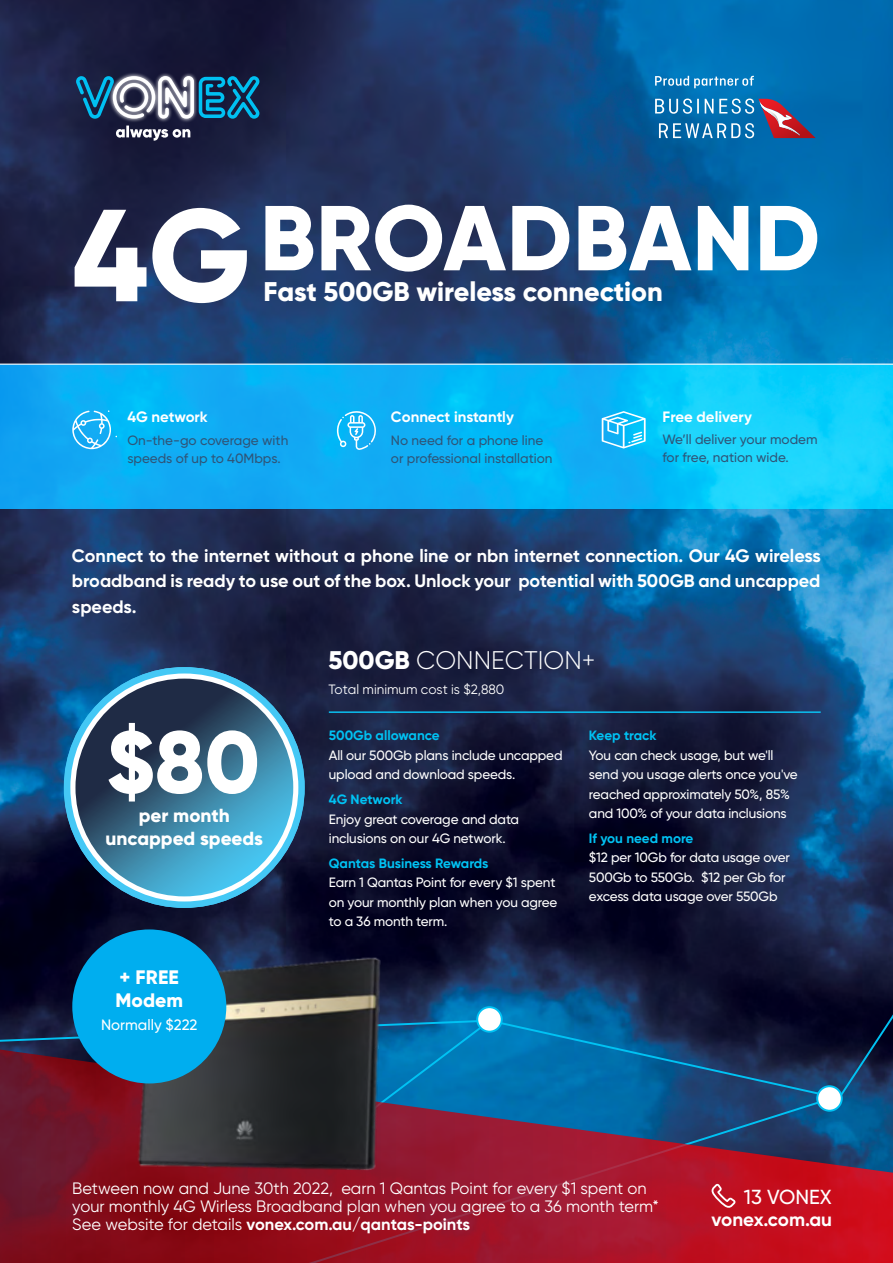
<style>
.page{position:relative;width:893px;height:1263px;background:#fff}
.page>*{position:absolute;margin:0;border:0;box-sizing:border-box;transform-origin:0 0}
.t1{font:800 130.65px "Gilroy";color:#fff}
.t2{font:800 91.95px "Gilroy";letter-spacing:.01em;color:#fff}
.t3{font:800 87.3px "Gilroy";color:#fff}
.t4{font:800 27px "Gilroy";color:#fff}
.t5{font:300 25.5px "Gilroy";color:#fff}
.t6{font:500 20.25px "Gilroy";color:#fff}
.t7{font:800 19.5px/23.7px "Gilroy";color:#fff}
.t8{font:800 18.9px/22.6px "Gilroy";color:#fff;text-align:center}
.t9{font:700 18.9px "Gilroy";color:#fff}
.t10{font:700 18px/25.5px "Gilroy";color:#fff;text-align:justify}
.t11{font:16.5px/18px "Gilroy";color:#fff}
.t12{font:700 15px "Gilroy";color:#fff}
.t13{font:500 15px "Gilroy";color:#fff}
.t14{font:500 13.5px/19.5px "Gilroy";letter-spacing:-.01em;color:#fff}
.t15{font:500 13.5px/18px "Gilroy";color:#2f5578}
.t16{font:700 13.5px "Gilroy";color:#00c2f3}
.t17{font:13.5px "Gilroy";color:#fff}
.s1{font-weight:800}
.s2{font-weight:700}
</style>
<div class="page">
<img style="left:0;top:0;width:893px;height:1045px">
<svg style="left:655px;top:99px;width:145px;height:39px;background:#4d79a7"></svg>
<svg style="left:655px;top:76px;width:99px;height:12px"></svg>
<svg style="left:109px;top:72px;width:45px;height:51px"></svg>
<svg style="left:154px;top:72px;width:44px;height:51px"></svg>
<svg style="left:76px;top:76px;width:183px;height:43px;background:#4c7692"></svg>
<svg style="left:116px;top:126px;width:74px;height:15px"></svg>
<svg style="left:837px;top:933px;width:56px;height:112px;background:#0f1433"></svg>
<svg style="left:0;top:1018px;width:831px;height:27px;background:#0b4673"></svg>
<div style="left:477px;top:1007px;width:25px;height:25px;background:#fff;border-radius:50%"></div>
<div style="left:476px;top:1006px;width:27px;height:27px;border:2px solid #00c2f3;border-radius:50%"></div>
<svg style="left:0;top:1045px;width:893px;height:218px;background:#6f2744"></svg>
<img style="left:131px;top:954px;width:251px;height:233px">
<div style="left:72px;top:929px;width:154px;height:154px;background:#00aeef;border-radius:50%"></div>
<svg style="left:711px;top:1183px;width:25px;height:25px"></svg>
<svg style="left:0;top:365px;width:893px;height:143px;background:#0eb8f6"></svg>
<hr style="left:0;top:364px;width:893px;height:1px;background:#fff">
<svg style="left:337px;top:411px;width:39px;height:39px;background:#42c1f7"></svg>
<svg style="left:72px;top:410px;width:45px;height:39px;background:#3fbdf6"></svg>
<svg style="left:602px;top:411px;width:44px;height:37px;background:#4acbf9"></svg>
<hr style="left:329px;top:711px;width:492px;height:2px;background:#0bc0f1">
<div style="left:64px;top:667px;width:241px;height:241px;border:18px solid #44c8f5;border-radius:50%"></div>
<svg style="left:73px;top:676px;width:223px;height:223px;background:#3b708d"></svg>
<div style="left:70px;top:673px;width:228px;height:228px;border:5px solid #fff;border-radius:50%"></div>
<h1 class="t1" style="left:72px;top:173px;width:180px">4G</h1>
<h2 class="t2" style="left:260px;top:180px;width:562px">BROADBAND</h2>
<h3 class="t4" style="left:264px;top:275px;width:401px">Fast 500GB wireless connection</h3>
<p class="t12" style="left:127px;top:408px;width:82px">4G network</p>
<p class="t15" style="left:127px;top:431px;width:162px">On-the-go coverage with speeds of up to 40Mbps.</p>
<p class="t12" style="left:391px;top:408px;width:124px">Connect instantly</p>
<p class="t15" style="left:391px;top:431px;width:163px">No need for a phone line or professional installation</p>
<p class="t12" style="left:663px;top:407px;width:91px">Free delivery</p>
<p class="t15" style="left:663px;top:430px;width:156px">We’ll deliver your modem for free, nation wide.</p>
<h3 class="t10" style="left:72px;top:543px;width:750px">Connect to the internet without a phone line or nbn internet connection. Our 4G wireless broadband is ready to use out of the box. Unlock your potential with 500GB and uncapped speeds.</h3>
<h3 class="t3" style="left:107px;top:707px;width:154px">$80</h3>
<h3 class="t8" style="left:106px;top:804px;width:159px">per month uncapped speeds</h3>
<h3 class="t7" style="left:116px;top:965px;width:69px">+ FREE<br>Modem</h3>
<p class="t13" style="left:101px;top:1015px;width:98px">Normally $222</p>
<h3 class="t5" style="left:328px;top:644px;width:269px"><span class="s1">500GB</span> CONNECTION+</h3>
<p class="t17" style="left:328px;top:681px;width:177px">Total minimum cost is $2,880</p>
<p class="t16" style="left:329px;top:727px;width:112px">500Gb allowance</p>
<p class="t14" style="left:329px;top:745px;width:235px">All our 500Gb plans include uncapped upload and download speeds.</p>
<p class="t16" style="left:329px;top:791px;width:75px">4G Network</p>
<p class="t14" style="left:329px;top:809px;width:192px">Enjoy great coverage and data inclusions on our 4G network.</p>
<p class="t16" style="left:329px;top:854px;width:161px">Qantas Business Rewards</p>
<p class="t14" style="left:329px;top:873px;width:230px">Earn 1 Qantas Point for every $1 spent on your monthly plan when you agree to a 36 month term.</p>
<p class="t16" style="left:589px;top:727px;width:69px">Keep track</p>
<p class="t14" style="left:589px;top:745px;width:210px">You can check usage, but we'll send you usage alerts once you've reached approximately 50%, 85% and 100% of your data inclusions</p>
<p class="t16" style="left:589px;top:830px;width:106px">If you need more</p>
<p class="t14" style="left:589px;top:848px;width:203px">$12 per 10Gb for data usage over<br>500Gb to 550Gb. $12 per Gb for excess data usage over 550Gb</p>
<p class="t11" style="left:72px;top:1179px;width:588px">Between now and June 30th 2022, earn 1 Qantas Point for every $1 spent on your monthly 4G Wirless Broadband plan when you agree to a 36 month term*<br>See website for details <span class="s2">vonex.com.au/qantas-points</span></p>
<h3 class="t6" style="left:744px;top:1184px;width:89px">13 VONEX</h3>
<h3 class="t9" style="left:711px;top:1208px;width:122px">vonex.com.au</h3>
</div>
